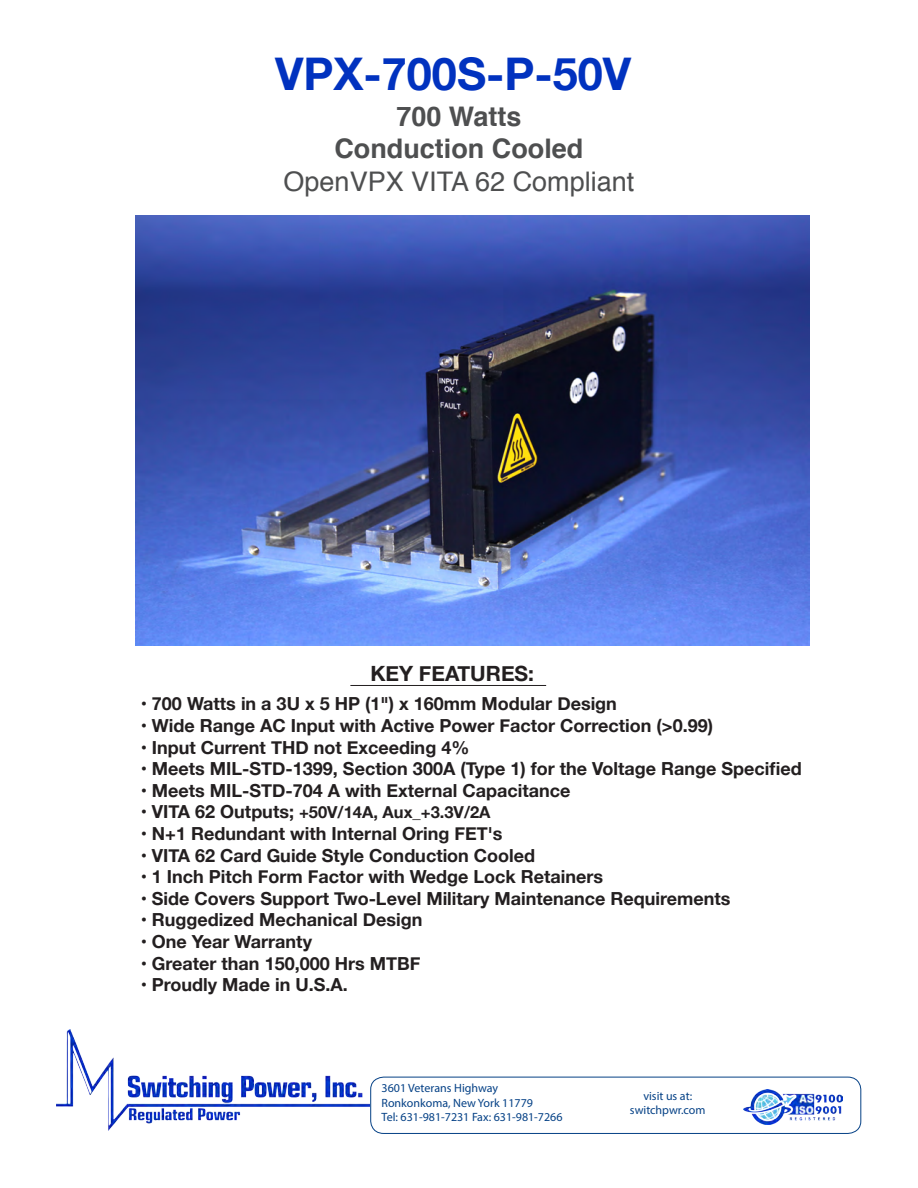
<style>
.page{position:relative;width:918px;height:1188px;background:#fff}
.page>*{position:absolute;margin:0;border:0;box-sizing:border-box;transform-origin:0 0}
.t1{font:700 45px "Helvetica Neue";color:#0132bf}
.t2{font:700 27px "Helvetica";color:#4e4f50}
.t3{font:27px "Helvetica";color:#4e4f50}
.t4{font:700 21px "Helvetica Neue";color:#231f20}
.t5{font:700 18px "Helvetica Neue";color:#231f20}
.t6{font:700 16.5px "Helvetica Neue";color:#231f20}
.t7{font:12px "Myriad Pro";color:#054186}
.s1{font-size:18px}
</style>
<div class="page">
<hr style="left:350px;top:685px;width:196px;height:1px;background:#231f20">
<img style="left:135px;top:216px;width:675px;height:430px">
<div style="left:370px;top:1077px;width:491px;height:57px;border:1px solid #054186;border-radius:13px"></div>
<img style="left:56px;top:1030px;width:314px;height:101px">
<img style="left:743px;top:1090px;width:100px;height:34px">
<p class="t1" style="left:275px;top:39px;width:357px">VPX-700S-P-50V</p>
<p class="t2" style="left:396px;top:95px;width:127px">700 Watts</p>
<p class="t2" style="left:334px;top:127px;width:250px">Conduction Cooled</p>
<p class="t3" style="left:284px;top:161px;width:352px">OpenVPX VITA 62 Compliant</p>
<p class="t4" style="left:370px;top:657px;width:165px">KEY FEATURES:</p>
<p class="t5" style="left:141px;top:690px;width:478px">• 700 Watts in a 3U x 5 HP (1") x 160mm Modular Design</p>
<p class="t5" style="left:141px;top:712px;width:574px">• Wide Range AC Input with Active Power Factor Correction (&gt;0.99)</p>
<p class="t5" style="left:141px;top:733px;width:330px">• Input Current THD not Exceeding 4%</p>
<p class="t5" style="left:141px;top:755px;width:663px">• Meets MIL-STD-1399, Section 300A (Type 1) for the Voltage Range Specified</p>
<p class="t5" style="left:141px;top:776px;width:431px">• Meets MIL-STD-704 A with External Capacitance</p>
<p class="t6" style="left:141px;top:800px;width:351px"><span class="s1">• VITA 62 Outputs;</span> +50V/14A, Aux_+3.3V/2A</p>
<p class="t5" style="left:141px;top:820px;width:363px">• N+1 Redundant with Internal Oring FET's</p>
<p class="t5" style="left:141px;top:841px;width:396px">• VITA 62 Card Guide Style Conduction Cooled</p>
<p class="t5" style="left:141px;top:863px;width:464px">• 1 Inch Pitch Form Factor with Wedge Lock Retainers</p>
<p class="t5" style="left:141px;top:884px;width:591px">• Side Covers Support Two-Level Military Maintenance Requirements</p>
<p class="t5" style="left:141px;top:906px;width:283px">• Ruggedized Mechanical Design</p>
<p class="t5" style="left:141px;top:928px;width:173px">• One Year Warranty</p>
<p class="t5" style="left:141px;top:949px;width:281px">• Greater than 150,000 Hrs MTBF</p>
<p class="t5" style="left:141px;top:971px;width:209px">• Proudly Made in U.S.A.</p>
<p class="t7" style="left:382px;top:1081px;width:118px">3601 Veterans Highway</p>
<p class="t7" style="left:382px;top:1095px;width:153px">Ronkonkoma, New York 11779</p>
<p class="t7" style="left:382px;top:1110px;width:183px">Tel: 631-981-7231 Fax: 631-981-7266</p>
<p class="t7" style="left:643px;top:1089px;width:50px">visit us at:</p>
<p class="t7" style="left:630px;top:1103px;width:77px">switchpwr.com</p>
</div>
